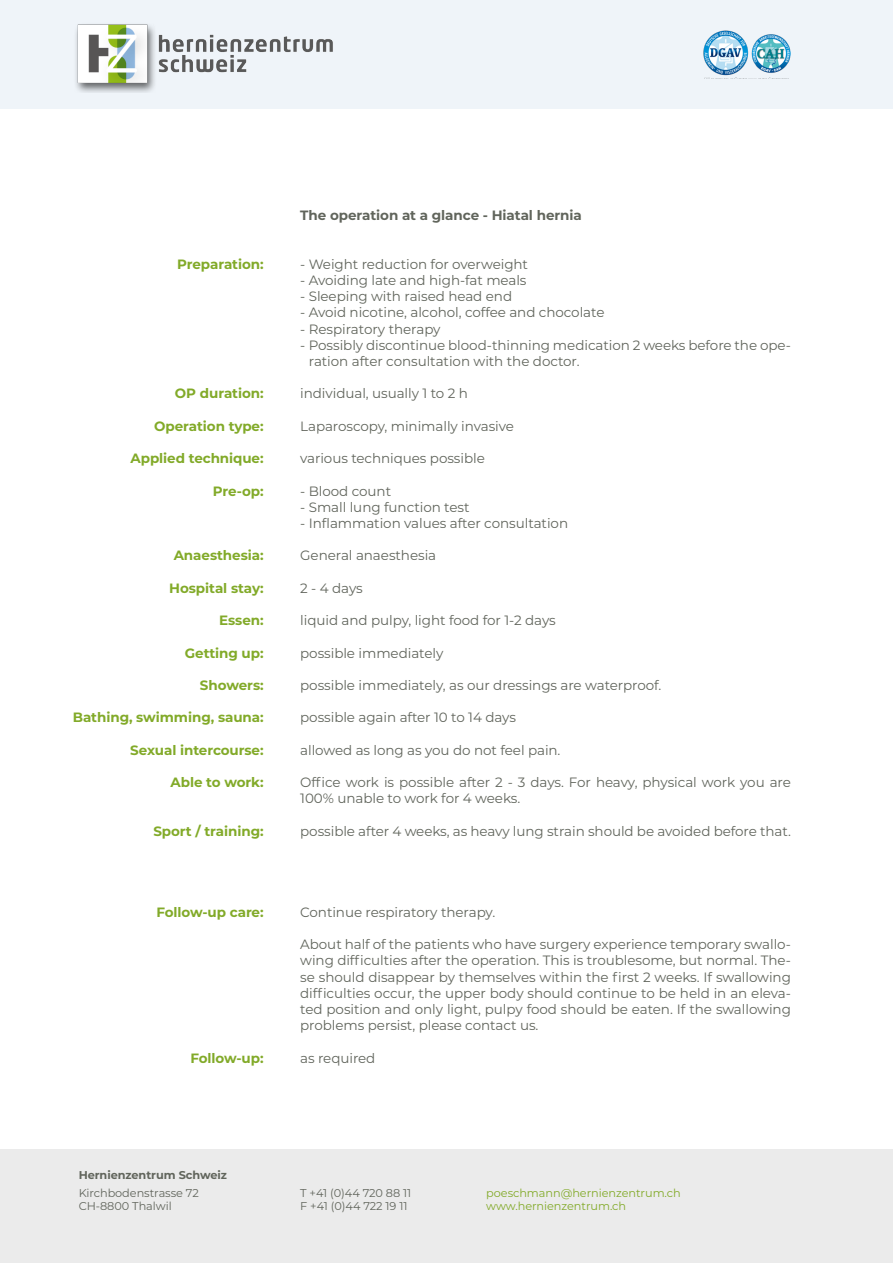
<style>
.page{position:relative;width:893px;height:1263px;background:#fff}
.page>*{position:absolute;margin:0;border:0;box-sizing:border-box;transform-origin:0 0}
.t1{font:13.5px/16.2px "Montserrat";letter-spacing:-.005em;color:#61655c}
.t2{font:700 13.5px "Montserrat";letter-spacing:-.005em;color:#82aa29}
.t3{font:700 13.5px "Montserrat";letter-spacing:-.005em;color:#61655c}
.t4{font:11.25px/13.5px "Montserrat";letter-spacing:-.005em;color:#61655c}
.t5{font:11.25px/13.5px "Montserrat";letter-spacing:-.005em;color:#82aa29}
.t6{font:700 11.25px "Montserrat";letter-spacing:-.005em;color:#61655c}
</style>
<div class="page">
<div style="left:0;top:0;width:893px;height:109px;background:#eff4f9"></div>
<div style="left:0;top:1149px;width:893px;height:114px;background:#ebebeb"></div>
<img style="left:76px;top:24px;width:257px;height:69px">
<img style="left:703px;top:30px;width:87px;height:48px">
<p class="t2" style="left:177px;top:254px;width:88px">Preparation:</p>
<p class="t2" style="left:175px;top:384px;width:90px">OP duration:</p>
<p class="t2" style="left:154px;top:416px;width:111px">Operation type:</p>
<p class="t2" style="left:131px;top:449px;width:135px">Applied technique:</p>
<p class="t2" style="left:213px;top:481px;width:52px">Pre-op:</p>
<p class="t2" style="left:174px;top:546px;width:91px">Anaesthesia:</p>
<p class="t2" style="left:169px;top:578px;width:96px">Hospital stay:</p>
<p class="t2" style="left:219px;top:611px;width:46px">Essen:</p>
<p class="t2" style="left:185px;top:643px;width:80px">Getting up:</p>
<p class="t2" style="left:200px;top:675px;width:65px">Showers:</p>
<p class="t2" style="left:73px;top:708px;width:192px">Bathing, swimming, sauna:</p>
<p class="t2" style="left:130px;top:740px;width:135px">Sexual intercourse:</p>
<p class="t2" style="left:171px;top:773px;width:95px">Able to work:</p>
<p class="t2" style="left:153px;top:821px;width:112px">Sport / training:</p>
<p class="t2" style="left:156px;top:902px;width:109px">Follow-up care:</p>
<p class="t2" style="left:190px;top:1048px;width:75px">Follow-up:</p>
<p class="t3" style="left:300px;top:206px;width:283px">The operation at a glance - Hiatal hernia</p>
<p class="t1" style="left:300px;top:255px;width:229px">- Weight reduction for overweight</p>
<p class="t1" style="left:300px;top:272px;width:228px">- Avoiding late and high-fat meals</p>
<p class="t1" style="left:300px;top:288px;width:213px">- Sleeping with raised head end</p>
<p class="t1" style="left:300px;top:304px;width:306px">- Avoid nicotine, alcohol, coffee and chocolate</p>
<p class="t1" style="left:300px;top:320px;width:142px">- Respiratory therapy</p>
<p class="t1" style="left:309px;top:336px;width:484px;text-indent:-9px">- Possibly discontinue blood-thinning medication 2 weeks before the ope&shy;ration after consultation with the doctor.</p>
<p class="t1" style="left:300px;top:385px;width:169px">individual, usually 1 to 2 h</p>
<p class="t1" style="left:300px;top:417px;width:215px">Laparoscopy, minimally invasive</p>
<p class="t1" style="left:300px;top:450px;width:186px">various techniques possible</p>
<p class="t1" style="left:300px;top:482px;width:92px">- Blood count</p>
<p class="t1" style="left:300px;top:498px;width:171px">- Small lung function test</p>
<p class="t1" style="left:300px;top:515px;width:269px">- Inflammation values after consultation</p>
<p class="t1" style="left:300px;top:547px;width:137px">General anaesthesia</p>
<p class="t1" style="left:300px;top:579px;width:64px">2 - 4 days</p>
<p class="t1" style="left:300px;top:612px;width:257px">liquid and pulpy, light food for 1-2 days</p>
<p class="t1" style="left:300px;top:644px;width:145px">possible immediately</p>
<p class="t1" style="left:300px;top:677px;width:363px">possible immediately, as our dressings are waterproof.</p>
<p class="t1" style="left:300px;top:709px;width:217px">possible again after 10 to 14 days</p>
<p class="t1" style="left:300px;top:741px;width:262px">allowed as long as you do not feel pain.</p>
<p class="t1" style="left:300px;top:774px;width:492px">Office work is possible after 2 - 3 days. For heavy, physical work you are<br>100% unable to work for 4 weeks.</p>
<p class="t1" style="left:300px;top:822px;width:492px">possible after 4 weeks, as heavy lung strain should be avoided before that.</p>
<p class="t1" style="left:300px;top:903px;width:197px">Continue respiratory therapy.</p>
<p class="t1" style="left:300px;top:936px;width:492px;text-align:justify">About half of the patients who have surgery experience temporary swallo&shy;wing difficulties after the operation. This is troublesome, but normal. The&shy;se should disappear by themselves within the first 2 weeks. If swallowing difficulties occur, the upper body should continue to be held in an eleva&shy;ted position and only light, pulpy food should be eaten. If the swallowing problems persist, please contact us.</p>
<p class="t1" style="left:300px;top:1049px;width:77px">as required</p>
<p class="t6" style="left:79px;top:1167px;width:150px">Hernienzentrum Schweiz</p>
<p class="t4" style="left:79px;top:1185px;width:122px">Kirchbodenstrasse 72<br>CH-8800 Thalwil</p>
<p class="t4" style="left:300px;top:1185px;width:113px">T +41 (0)44 720 88 11<br>F +41 (0)44 722 19 11</p>
<p class="t5" style="left:486px;top:1185px;width:196px">poeschmann@hernienzentrum.ch www.hernienzentrum.ch</p>
</div>
